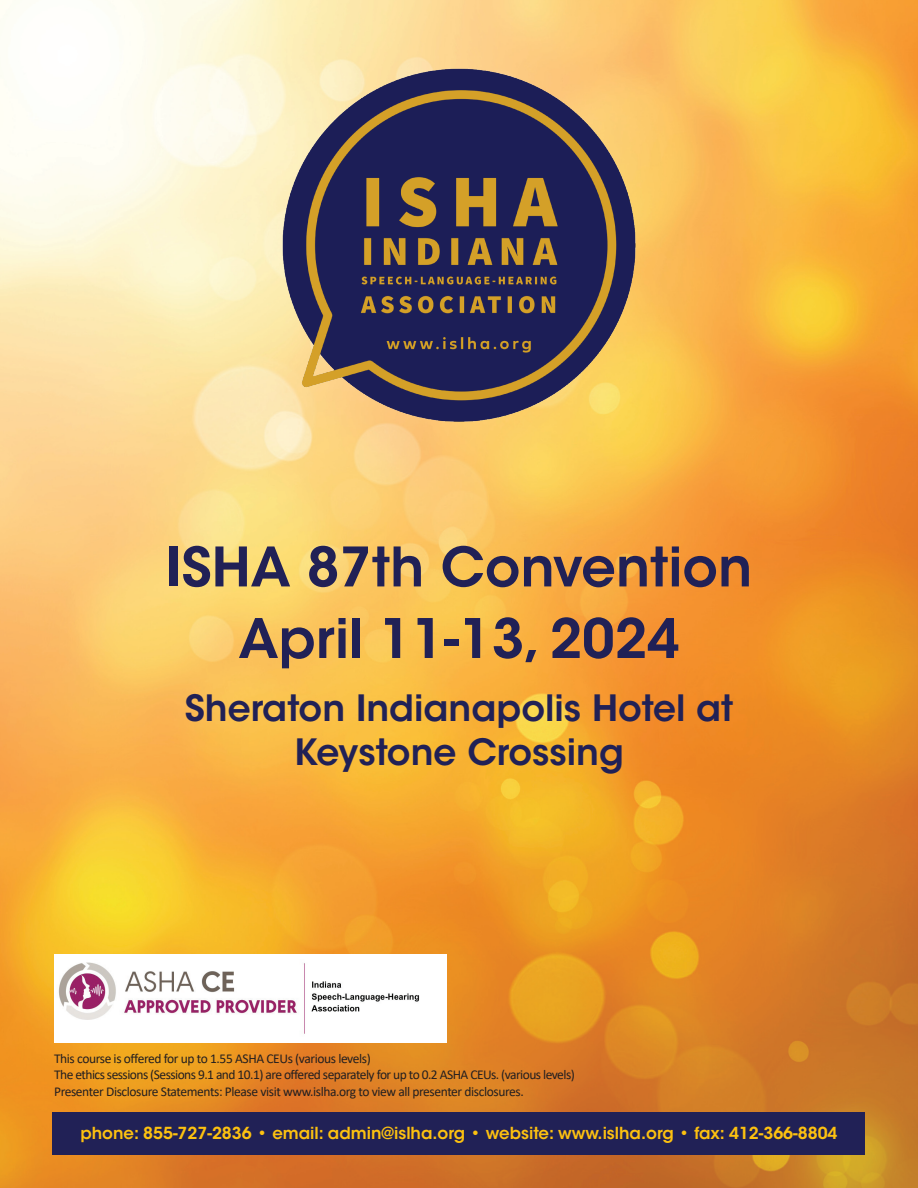
<style>
.page{position:relative;width:918px;height:1188px;background:#fff}
.page>*{position:absolute;margin:0;border:0;box-sizing:border-box;transform-origin:0 0}
.t1{font:600 54px/71.6px "ITC Avant Garde Std";color:#212156;text-align:center}
.t2{font:600 36px/43.2px "ITC Avant Garde Std";color:#212156;text-align:center}
.t3{font:600 16.5px "ITC Avant Garde Std";color:#fdc110}
.t4{font:13.5px/16.2px "Calibri";letter-spacing:-.035em;color:#231f20}
</style>
<div class="page">
<img style="left:0;top:0;width:918px;height:1188px">
<div style="left:53px;top:1112px;width:812px;height:42px;background:#212156"></div>
<img style="left:250px;top:37px;width:418px;height:405px">
<img style="left:54px;top:955px;width:393px;height:88px">
<h1 class="t1" style="left:166px;top:531px;width:588px">ISHA 87th Convention<br>April 11-13, 2024</h1>
<h2 class="t2" style="left:185px;top:687px;width:550px">Sheraton Indianapolis Hotel at<br>Keystone Crossing</h2>
<p class="t4" style="left:54px;top:1050px;width:522px">This course is offered for up to 1.55 ASHA CEUs (various levels)<br>The ethics sessions (Sessions 9.1 and 10.1) are offered separately for up to 0.2 ASHA CEUs. (various levels)<br>Presenter Disclosure Statements: Please visit www.islha.org to view all presenter disclosures.</p>
<p class="t3" style="left:80px;top:1123px;width:759px">phone: 855-727-2836 • email: admin@islha.org • website: www.islha.org • fax: 412-366-8804</p>
</div>
